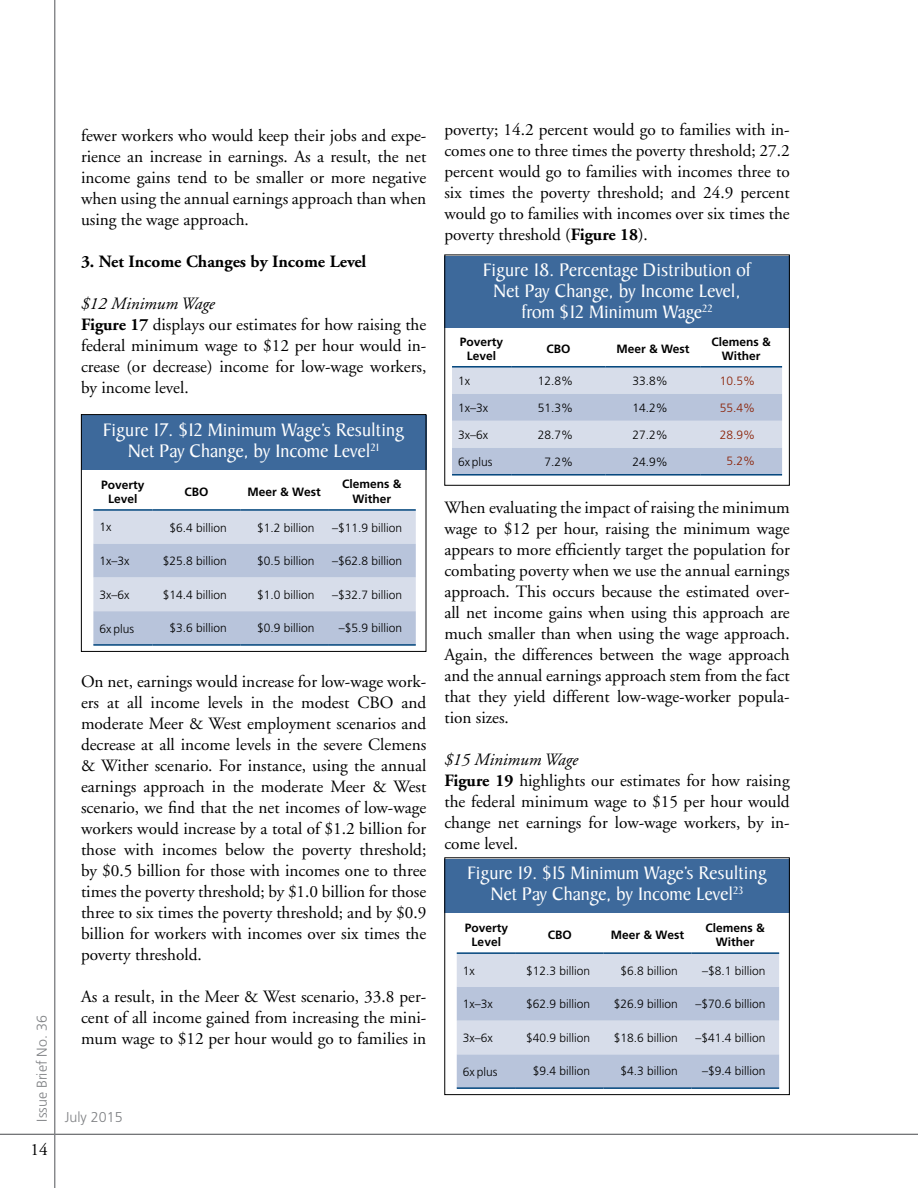
<style>
.page{position:relative;width:918px;height:1188px;background:#fff}
.page>*{position:absolute;margin:0;border:0;box-sizing:border-box;transform-origin:0 0}
.t1{font:19.5px/21px "Baker Signet";color:#fff;text-align:center}
.t2{font:17.25px/21px "Adobe Garamond";color:#000;text-align:justify}
.t3{font:700 17.25px "Adobe Garamond";color:#000}
.t4{font:300 14.25px "Frutiger";color:#808285}
.t5{font:300 12px "Frutiger";color:#000}
.t6{font:700 12px/14.4px "Frutiger";color:#000;text-align:center}
.t7{font:300 12px "Frutiger";color:#8a1f03}
.s1{font-style:italic}
.s2{font-weight:700}
</style>
<div class="page">
<hr style="left:54px;top:0;width:1px;height:1188px;background:#808285">
<hr style="left:0;top:1134px;width:918px;height:1px;background:#808285">
<div style="left:81px;top:415px;width:345px;height:54px;background:#3d699b"></div>
<svg style="left:93px;top:511px;width:323px;height:133px"></svg>
<hr style="left:93px;top:509px;width:60px;height:2px;background:#00447c">
<hr style="left:153px;top:509px;width:87px;height:2px;background:#00447c">
<hr style="left:240px;top:509px;width:88px;height:2px;background:#00447c">
<hr style="left:328px;top:509px;width:88px;height:2px;background:#00447c">
<hr style="left:93px;top:644px;width:60px;height:2px;background:#00447c">
<hr style="left:153px;top:644px;width:87px;height:2px;background:#00447c">
<hr style="left:240px;top:644px;width:88px;height:2px;background:#00447c">
<hr style="left:328px;top:644px;width:88px;height:2px;background:#00447c">
<div style="left:81px;top:414px;width:345px;height:238px;border:1px solid #000"></div>
<div style="left:444px;top:256px;width:346px;height:71px;background:#3d699b"></div>
<svg style="left:452px;top:368px;width:330px;height:106px"></svg>
<hr style="left:452px;top:366px;width:59px;height:2px;background:#00447c">
<hr style="left:511px;top:366px;width:95px;height:2px;background:#00447c">
<hr style="left:606px;top:366px;width:94px;height:2px;background:#00447c">
<hr style="left:700px;top:366px;width:82px;height:2px;background:#00447c">
<hr style="left:452px;top:474px;width:59px;height:2px;background:#00447c">
<hr style="left:511px;top:474px;width:95px;height:2px;background:#00447c">
<hr style="left:606px;top:474px;width:94px;height:2px;background:#00447c">
<hr style="left:700px;top:474px;width:82px;height:2px;background:#00447c">
<div style="left:444px;top:255px;width:346px;height:231px;border:1px solid #000"></div>
<div style="left:444px;top:859px;width:346px;height:54px;background:#3d699b"></div>
<svg style="left:457px;top:954px;width:322px;height:133px"></svg>
<hr style="left:457px;top:952px;width:59px;height:2px;background:#00447c">
<hr style="left:516px;top:952px;width:88px;height:2px;background:#00447c">
<hr style="left:604px;top:952px;width:87px;height:2px;background:#00447c">
<hr style="left:691px;top:952px;width:88px;height:2px;background:#00447c">
<hr style="left:457px;top:1087px;width:59px;height:2px;background:#00447c">
<hr style="left:516px;top:1087px;width:88px;height:2px;background:#00447c">
<hr style="left:604px;top:1087px;width:87px;height:2px;background:#00447c">
<hr style="left:691px;top:1087px;width:88px;height:2px;background:#00447c">
<div style="left:444px;top:857px;width:346px;height:238px;border:1px solid #000"></div>
<p class="t4" style="left:34px;top:1122px;width:108px;rotate:-90deg">Issue Brief No. 36</p>
<p class="t2" style="left:30px;top:1139px;width:19px">14</p>
<p class="t2" style="left:81px;top:125px;width:347px">fewer workers who would keep their jobs and expe&shy;rience an increase in earnings. As a result, the net income gains tend to be smaller or more negative when using the annual earnings approach than when using the wage approach.</p>
<p class="t3" style="left:81px;top:252px;width:287px">3. Net Income Changes by Income Level</p>
<p class="t2" style="left:81px;top:293px;width:347px;text-align:left"><span class="s1">$12 Minimum Wage<br></span><span class="s2">Figure 17</span> displays our estimates for how raising the federal minimum wage to $12 per hour would in&shy;crease (or decrease) income for low-wage workers, by income level.</p>
<p class="t1" style="left:103px;top:420px;width:302px">Figure 17. $12 Minimum Wage’s Resulting<br>Net Pay Change, by Income Level<sup>21</sup></p>
<p class="t6" style="left:101px;top:477px;width:45px">Poverty<br>Level</p>
<p class="t6" style="left:184px;top:484px;width:25px">CBO</p>
<p class="t6" style="left:248px;top:484px;width:75px">Meer &amp; West</p>
<p class="t6" style="left:342px;top:477px;width:61px">Clemens &amp;<br>Wither</p>
<p class="t5" style="left:99px;top:520px;width:13px">1x</p>
<p class="t5" style="left:169px;top:521px;width:59px">$6.4 billion</p>
<p class="t5" style="left:257px;top:521px;width:59px">$1.2 billion</p>
<p class="t5" style="left:332px;top:521px;width:72px">–$11.9 billion</p>
<p class="t5" style="left:99px;top:554px;width:31px">1x–3x</p>
<p class="t5" style="left:163px;top:554px;width:66px">$25.8 billion</p>
<p class="t5" style="left:257px;top:554px;width:59px">$0.5 billion</p>
<p class="t5" style="left:332px;top:554px;width:72px">–$62.8 billion</p>
<p class="t5" style="left:99px;top:588px;width:31px">3x–6x</p>
<p class="t5" style="left:163px;top:588px;width:66px">$14.4 billion</p>
<p class="t5" style="left:257px;top:588px;width:59px">$1.0 billion</p>
<p class="t5" style="left:332px;top:588px;width:72px">–$32.7 billion</p>
<p class="t5" style="left:99px;top:622px;width:36px">6x plus</p>
<p class="t5" style="left:169px;top:621px;width:59px">$3.6 billion</p>
<p class="t5" style="left:257px;top:621px;width:59px">$0.9 billion</p>
<p class="t5" style="left:339px;top:621px;width:65px">–$5.9 billion</p>
<p class="t2" style="left:81px;top:671px;width:347px">On net, earnings would increase for low-wage work&shy;ers at all income levels in the modest CBO and moderate Meer &amp; West employment scenarios and decrease at all income levels in the severe Clemens &amp; Wither scenario. For instance, using the annual earnings approach in the moderate Meer &amp; West scenario, we find that the net incomes of low-wage workers would increase by a total of $1.2 billion for those with incomes below the poverty threshold; by $0.5 billion for those with incomes one to three times the poverty threshold; by $1.0 billion for those three to six times the poverty threshold; and by $0.9 billion for workers with incomes over six times the poverty threshold.</p>
<p class="t2" style="left:81px;top:986px;width:347px">As a result, in the Meer &amp; West scenario, 33.8 per&shy;cent of all income gained from increasing the mini&shy;mum wage to $12 per hour would go to families in</p>
<p class="t4" style="left:65px;top:1109px;width:59px">July 2015</p>
<p class="t2" style="left:444px;top:119px;width:347px">poverty; 14.2 percent would go to families with in&shy;comes one to three times the poverty threshold; 27.2 percent would go to families with incomes three to six times the poverty threshold; and 24.9 percent would go to families with incomes over six times the poverty threshold (<span class="s2">Figure 18</span>).</p>
<p class="t1" style="left:483px;top:260px;width:269px">Figure 18. Percentage Distribution of<br>Net Pay Change, by Income Level, from $12 Minimum Wage<sup>22</sup></p>
<p class="t6" style="left:460px;top:334px;width:45px">Poverty<br>Level</p>
<p class="t6" style="left:546px;top:342px;width:25px">CBO</p>
<p class="t6" style="left:616px;top:342px;width:75px">Meer &amp; West</p>
<p class="t6" style="left:711px;top:334px;width:61px">Clemens &amp;<br>Wither</p>
<p class="t5" style="left:458px;top:374px;width:13px">1x</p>
<p class="t5" style="left:538px;top:374px;width:37px">12.8%</p>
<p class="t5" style="left:632px;top:374px;width:37px">33.8%</p>
<p class="t7" style="left:720px;top:374px;width:37px">10.5%</p>
<p class="t5" style="left:458px;top:401px;width:31px">1x–3x</p>
<p class="t5" style="left:538px;top:401px;width:37px">51.3%</p>
<p class="t5" style="left:632px;top:401px;width:37px">14.2%</p>
<p class="t7" style="left:720px;top:401px;width:37px">55.4%</p>
<p class="t5" style="left:458px;top:428px;width:31px">3x–6x</p>
<p class="t5" style="left:538px;top:428px;width:37px">28.7%</p>
<p class="t5" style="left:632px;top:428px;width:37px">27.2%</p>
<p class="t7" style="left:720px;top:428px;width:37px">28.9%</p>
<p class="t5" style="left:458px;top:455px;width:36px">6x plus</p>
<p class="t5" style="left:545px;top:455px;width:30px">7.2%</p>
<p class="t5" style="left:632px;top:455px;width:37px">24.9%</p>
<p class="t7" style="left:726px;top:454px;width:30px">5.2%</p>
<p class="t2" style="left:444px;top:497px;width:347px">When evaluating the impact of raising the minimum wage to $12 per hour, raising the minimum wage appears to more efficiently target the population for combating poverty when we use the annual earnings approach. This occurs because the estimated over&shy;all net income gains when using this approach are much smaller than when using the wage approach.<br>Again, the differences between the wage approach and the annual earnings approach stem from the fact that they yield different low-wage-worker popula&shy;tion sizes.</p>
<p class="t2" style="left:444px;top:749px;width:347px;text-align:left"><span class="s1">$15 Minimum Wage<br></span><span class="s2">Figure 19</span> highlights our estimates for how raising the federal minimum wage to $15 per hour would change net earnings for low-wage workers, by in&shy;come level.</p>
<p class="t1" style="left:467px;top:863px;width:301px">Figure 19. $15 Minimum Wage’s Resulting<br>Net Pay Change, by Income Level<sup>23</sup></p>
<p class="t6" style="left:465px;top:921px;width:45px">Poverty<br>Level</p>
<p class="t6" style="left:548px;top:928px;width:25px">CBO</p>
<p class="t6" style="left:611px;top:928px;width:75px">Meer &amp; West</p>
<p class="t6" style="left:706px;top:920px;width:61px">Clemens &amp;<br>Wither</p>
<p class="t5" style="left:463px;top:964px;width:13px">1x</p>
<p class="t5" style="left:526px;top:964px;width:66px">$12.3 billion</p>
<p class="t5" style="left:621px;top:964px;width:59px">$6.8 billion</p>
<p class="t5" style="left:702px;top:964px;width:65px">–$8.1 billion</p>
<p class="t5" style="left:463px;top:997px;width:31px">1x–3x</p>
<p class="t5" style="left:526px;top:997px;width:66px">$62.9 billion</p>
<p class="t5" style="left:614px;top:997px;width:66px">$26.9 billion</p>
<p class="t5" style="left:696px;top:997px;width:72px">–$70.6 billion</p>
<p class="t5" style="left:463px;top:1031px;width:31px">3x–6x</p>
<p class="t5" style="left:526px;top:1031px;width:66px">$40.9 billion</p>
<p class="t5" style="left:614px;top:1031px;width:66px">$18.6 billion</p>
<p class="t5" style="left:696px;top:1031px;width:72px">–$41.4 billion</p>
<p class="t5" style="left:463px;top:1065px;width:36px">6x plus</p>
<p class="t5" style="left:533px;top:1064px;width:59px">$9.4 billion</p>
<p class="t5" style="left:621px;top:1064px;width:59px">$4.3 billion</p>
<p class="t5" style="left:702px;top:1064px;width:65px">–$9.4 billion</p>
</div>
